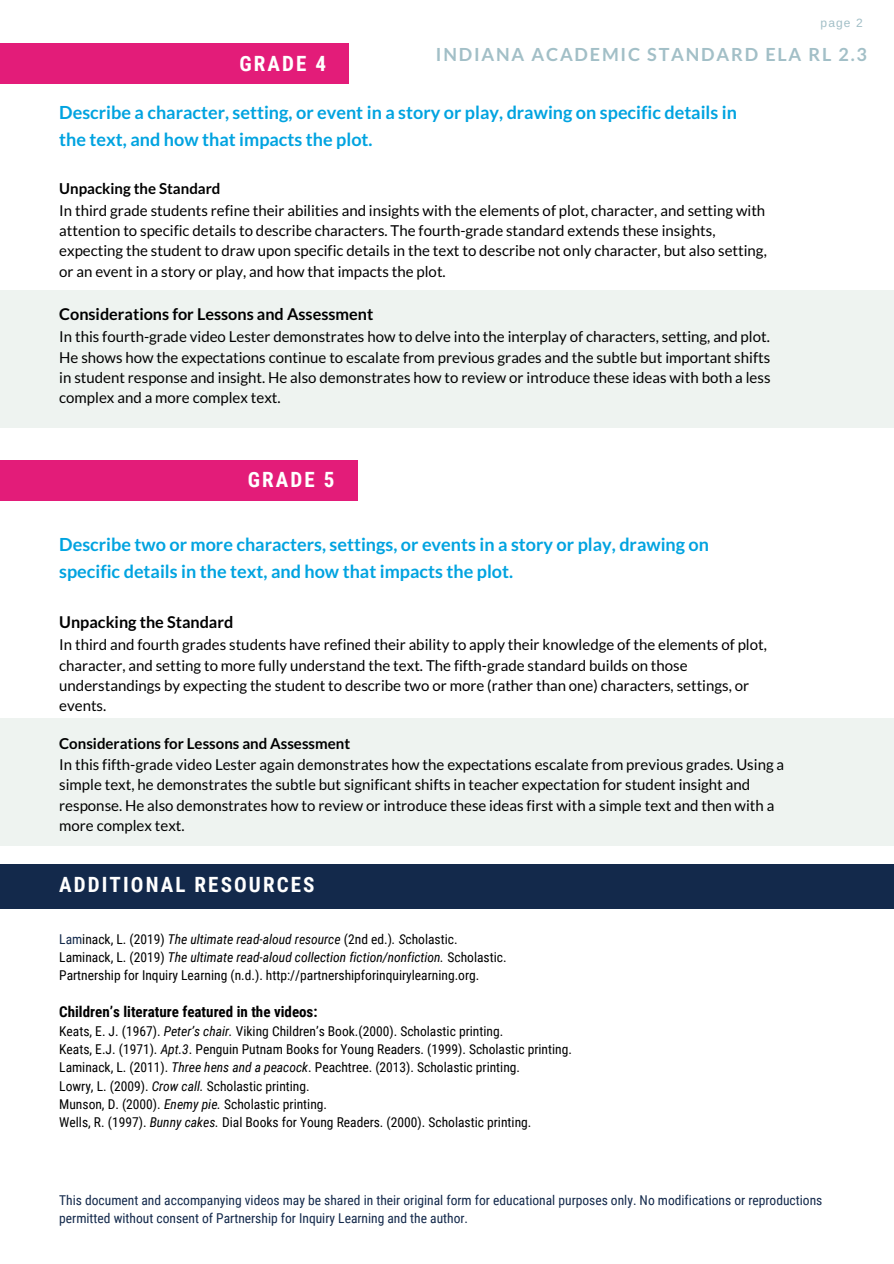
<style>
.page{position:relative;width:894px;height:1264px;background:#fff}
.page>*{position:absolute;margin:0;border:0;box-sizing:border-box;transform-origin:0 0}
.t1{font:700 21px "Roboto Condensed";letter-spacing:.1em;color:#fff}
.t2{font:700 18px/27px "Lato";color:#00a3e0}
.t3{font:700 18px "Lato";letter-spacing:.1em;color:#a2bfc7}
.t4{font:700 16.2px "Lato";color:#000}
.t5{font:15px/20.2px "Lato";color:#000}
.t6{font:700 15px "Lato";color:#000}
.t7{font:700 15px "Roboto Condensed";color:#000}
.t8{font:13.5px/18px "Roboto Condensed";color:#000}
.t9{font:13.5px/18px "Roboto Condensed";color:#13294b}
.t10{font:12px "Arimo";color:#a2bfc7}
.s1{color:#13294b}
.s2{font-style:italic}
</style>
<div class="page">
<div style="left:0;top:44px;width:349px;height:40px;background:#e31c79"></div>
<div style="left:0;top:290px;width:893px;height:137px;background:#eef3f0"></div>
<div style="left:0;top:460px;width:357px;height:40px;background:#e31c79"></div>
<div style="left:0;top:718px;width:893px;height:128px;background:#eef3f0"></div>
<div style="left:0;top:864px;width:893px;height:45px;background:#13294b"></div>
<h1 class="t1" style="left:239px;top:51px;width:88px">GRADE 4</h1>
<p class="t10" style="left:820px;top:16px;width:44px">page 2</p>
<p class="t3" style="left:436px;top:43px;width:432px">INDIANA ACADEMIC STANDARD ELA RL 2.3</p>
<p class="t2" style="left:59px;top:98px;width:679px">Describe a character, setting, or event in a story or play, drawing on specific details in the text, and how that impacts the plot.</p>
<p class="t6" style="left:59px;top:179px;width:163px">Unpacking the Standard</p>
<p class="t5" style="left:59px;top:200px;width:709px">In third grade students refine their abilities and insights with the elements of plot, character, and setting with attention to specific details to describe characters. The fourth-grade standard extends these insights, expecting the student to draw upon specific details in the text to describe not only character, but also setting, or an event in a story or play, and how that impacts the plot.</p>
<p class="t4" style="left:59px;top:304px;width:315px">Considerations for Lessons and Assessment</p>
<p class="t5" style="left:59px;top:326px;width:712px;text-align:justify">In this fourth-grade video Lester demonstrates how to delve into the interplay of characters, setting, and plot.<br>He shows how the expectations continue to escalate from previous grades and the subtle but important shifts in student response and insight. He also demonstrates how to review or introduce these ideas with both a less complex and a more complex text.</p>
<h1 class="t1" style="left:248px;top:468px;width:88px">GRADE 5</h1>
<p class="t2" style="left:59px;top:530px;width:651px">Describe two or more characters, settings, or events in a story or play, drawing on specific details in the text, and how that impacts the plot.</p>
<p class="t4" style="left:59px;top:611px;width:175px">Unpacking the Standard</p>
<p class="t5" style="left:59px;top:634px;width:709px">In third and fourth grades students have refined their ability to apply their knowledge of the elements of plot, character, and setting to more fully understand the text. The fifth-grade standard builds on those understandings by expecting the student to describe two or more (rather than one) characters, settings, or events.</p>
<p class="t6" style="left:59px;top:734px;width:292px">Considerations for Lessons and Assessment</p>
<p class="t5" style="left:59px;top:754px;width:726px">In this fifth-grade video Lester again demonstrates how the expectations escalate from previous grades. Using a simple text, he demonstrates the subtle but significant shifts in teacher expectation for student insight and response. He also demonstrates how to review or introduce these ideas first with a simple text and then with a more complex text.</p>
<h1 class="t1" style="left:59px;top:872px;width:257px">ADDITIONAL RESOURCES</h1>
<p class="t8" style="left:59px;top:930px;width:449px"><span class="s1">Lam</span>inack, L. (2019) <span class="s2">The ultimate read-aloud resource</span> (2nd ed.)<span class="s2">. S</span>cholastic.<br>Laminack, L. (2019) <span class="s2">The ultimate read-aloud collection fiction/nonfiction.</span> Scholastic.<br>Partnership for Inquiry Learning (n.d.). http://partnershipforinquirylearning.org.</p>
<p class="t7" style="left:59px;top:1003px;width:260px">Children’s literature featured in the videos:</p>
<p class="t8" style="left:59px;top:1022px;width:514px">Keats, E. J. (1967). <span class="s2">Peter’s chair.</span> Viking Children’s Book.(2000). Scholastic printing.<br>Keats, E.J. (1971). <span class="s2">Apt.3</span>. Penguin Putnam Books for Young Readers. (1999). Scholastic printing.<br>Laminack, L. (2011). <span class="s2">Three hens and a peacock</span>. Peachtree. (2013). Scholastic printing.<br>Lowry, L. (2009). <span class="s2">Crow call.</span> Scholastic printing.<br>Munson, D. (2000). <span class="s2">Enemy pie.</span> Scholastic printing.<br>Wells, R. (1997). <span class="s2">Bunny cakes.</span> Dial Books for Young Readers. (2000). Scholastic printing.</p>
<p class="t9" style="left:59px;top:1191px;width:764px">This document and accompanying videos may be shared in their original form for educational purposes only. No modifications or reproductions permitted without consent of Partnership for Inquiry Learning and the author.</p>
</div>
